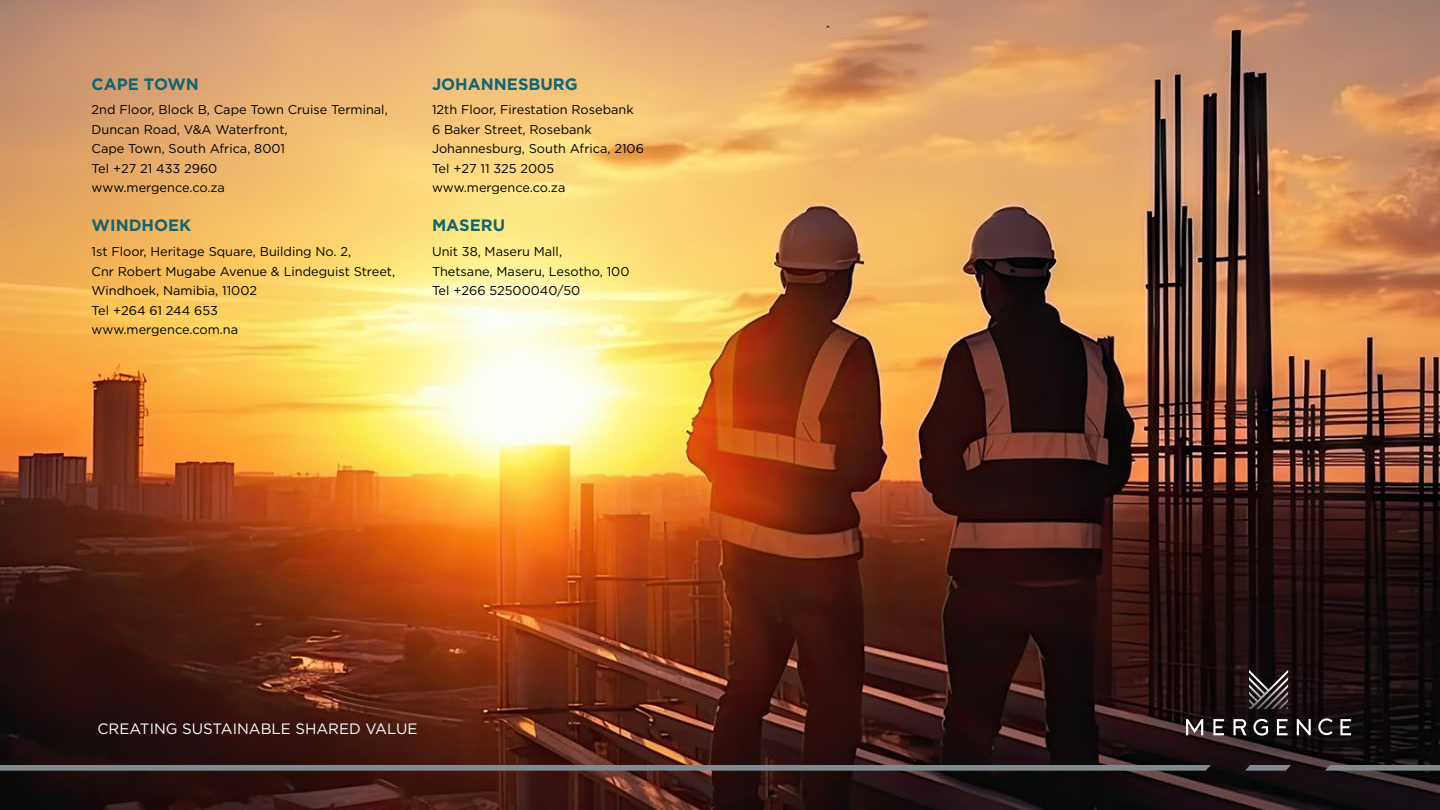
<style>
.page{position:relative;width:1440px;height:810px;background:#fff}
.page>*{position:absolute;margin:0;border:0;box-sizing:border-box;transform-origin:0 0}
.t1{font:700 16.5px "Gotham";color:#156570}
.t2{font:15px "Gotham";color:#fff}
.t3{font:12.75px/19.5px "Gotham";color:#000}
</style>
<div class="page">
<img style="left:0;top:0;width:1440px;height:810px">
<svg style="left:0;top:765px;width:1211px;height:6px;background:#7b8286"></svg>
<svg style="left:1325px;top:765px;width:115px;height:6px"></svg>
<svg style="left:1245px;top:765px;width:46px;height:6px"></svg>
<svg style="left:1249px;top:670px;width:39px;height:39px;background:#494346"></svg>
<svg style="left:1186px;top:718px;width:165px;height:18px;background:#504b4c"></svg>
<p class="t1" style="left:92px;top:73px;width:109px">CAPE TOWN</p>
<p class="t3" style="left:92px;top:100px;width:298px">2nd Floor, Block B, Cape Town Cruise Terminal,<br>Duncan Road, V&amp;A Waterfront,<br>Cape Town, South Africa, 8001<br>Tel +27 21 433 2960<br>www.mergence.co.za</p>
<p class="t1" style="left:92px;top:215px;width:101px">WINDHOEK</p>
<p class="t3" style="left:92px;top:242px;width:305px">1st Floor, Heritage Square, Building No. 2,<br>Cnr Robert Mugabe Avenue &amp; Lindeguist Street,<br>Windhoek, Namibia, 11002<br>Tel +264 61 244 653<br>www.mergence.com.na</p>
<p class="t1" style="left:432px;top:73px;width:147px">JOHANNESBURG</p>
<p class="t3" style="left:432px;top:100px;width:214px">12th Floor, Firestation Rosebank<br>6 Baker Street, Rosebank<br>Johannesburg, South Africa, 2106<br>Tel +27 11 325 2005 www.mergence.co.za</p>
<p class="t1" style="left:432px;top:215px;width:75px">MASERU</p>
<p class="t3" style="left:432px;top:242px;width:199px">Unit 38, Maseru Mall,<br>Thetsane, Maseru, Lesotho, 100<br>Tel +266 52500040/50</p>
<p class="t2" style="left:98px;top:720px;width:321px">CREATING SUSTAINABLE SHARED VALUE</p>
</div>
